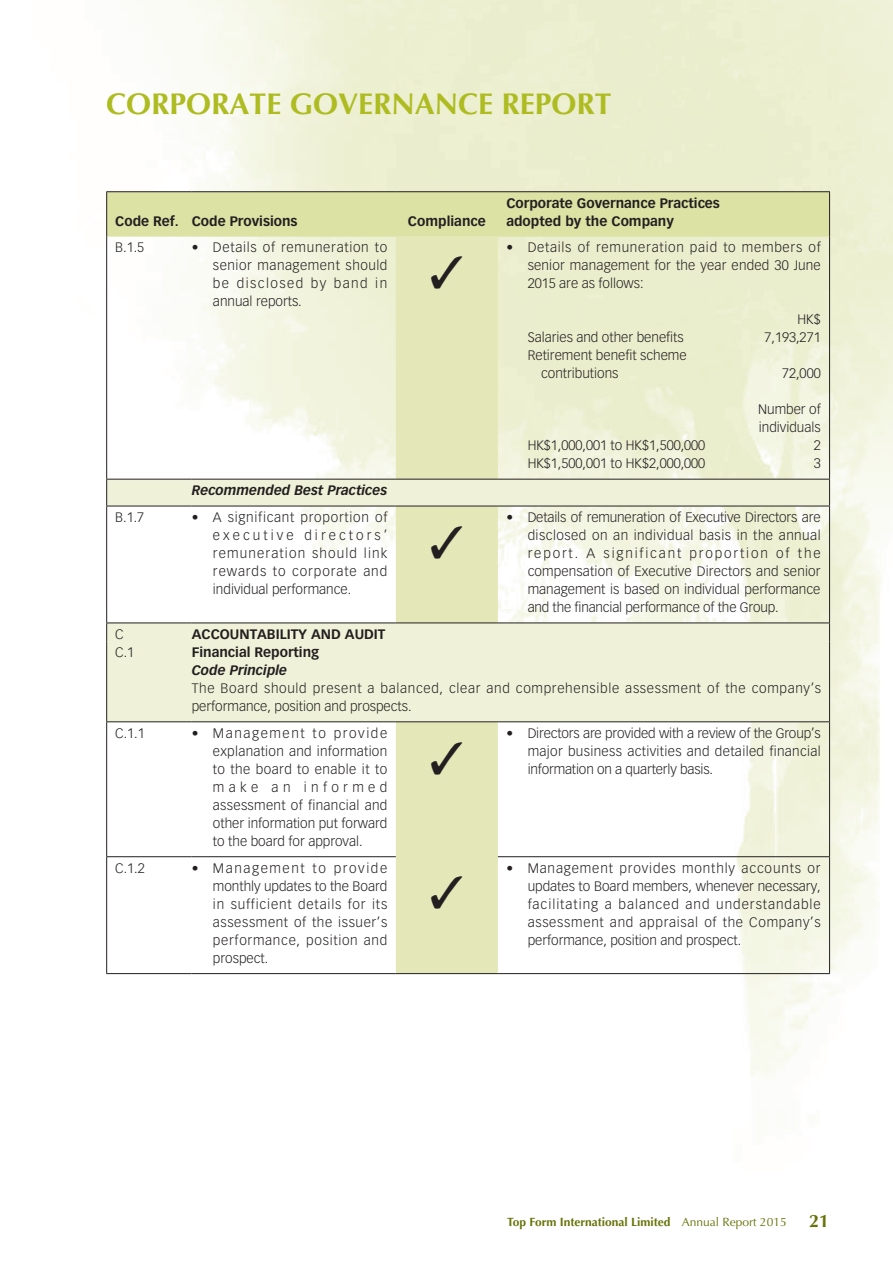
<style>
.page{position:relative;width:893px;height:1263px;background:#fff}
.page>*{position:absolute;margin:0;border:0;box-sizing:border-box;transform-origin:0 0}
.t1{font:700 30px "Optima LT Std";color:#aebc21}
.t2{font:700 18px "Optima LT Std";color:#677309}
._00_txt{font:300 13.5px/18px "Vectora LT Std";color:#231f20;text-align:justify}
._50_Table_txt{font:300 13.5px/18px "Vectora LT Std";letter-spacing:.045em;color:#231f20;text-align:justify}
._50_Table_txt-2{font:700 13.5px "Vectora LT Std";color:#231f20}
._50_Table_txt-3{font:italic 700 13.5px "Vectora LT Std";letter-spacing:-.005em;color:#231f20}
.t3{font:700 12px "Optima LT Std";color:#677309}
.s1{font-weight:400}
</style>
<div class="page">
<div style="left:107px;top:192px;width:722px;height:45px;background:#dce1a4"></div>
<div style="left:396px;top:237px;width:102px;height:736px;background:#e4e8b9"></div>
<svg style="left:107px;top:480px;width:722px;height:241px;fill:#eff2d9"></svg>
<hr style="left:106px;top:237px;width:1px;height:242px;background:#231f20">
<hr style="left:829px;top:237px;width:1px;height:242px;background:#231f20">
<hr style="left:106px;top:479px;width:86px;height:1px;background:#231f20">
<svg style="left:106px;top:479px;width:1px;height:27px"></svg>
<hr style="left:192px;top:479px;width:204px;height:1px;background:#231f20">
<hr style="left:396px;top:479px;width:102px;height:1px;background:#231f20">
<hr style="left:498px;top:479px;width:332px;height:1px;background:#231f20">
<svg style="left:829px;top:479px;width:1px;height:27px"></svg>
<hr style="left:106px;top:506px;width:86px;height:1px;background:#231f20">
<hr style="left:106px;top:506px;width:1px;height:116px;background:#231f20">
<hr style="left:192px;top:506px;width:204px;height:1px;background:#231f20">
<hr style="left:396px;top:506px;width:102px;height:1px;background:#231f20">
<hr style="left:498px;top:506px;width:332px;height:1px;background:#231f20">
<hr style="left:829px;top:506px;width:1px;height:116px;background:#231f20">
<hr style="left:106px;top:622px;width:86px;height:1px;background:#231f20">
<svg style="left:106px;top:623px;width:1px;height:18px"></svg>
<hr style="left:192px;top:622px;width:204px;height:1px;background:#231f20">
<hr style="left:396px;top:622px;width:102px;height:1px;background:#231f20">
<hr style="left:498px;top:622px;width:332px;height:1px;background:#231f20">
<svg style="left:829px;top:623px;width:1px;height:18px"></svg>
<hr style="left:106px;top:641px;width:1px;height:80px;background:#231f20">
<hr style="left:829px;top:641px;width:1px;height:80px;background:#231f20">
<hr style="left:106px;top:721px;width:86px;height:1px;background:#231f20">
<hr style="left:106px;top:722px;width:1px;height:134px;background:#231f20">
<hr style="left:192px;top:721px;width:204px;height:1px;background:#231f20">
<hr style="left:498px;top:721px;width:332px;height:1px;background:#231f20">
<hr style="left:829px;top:722px;width:1px;height:134px;background:#231f20">
<hr style="left:106px;top:856px;width:86px;height:1px;background:#231f20">
<hr style="left:106px;top:857px;width:1px;height:116px;background:#231f20">
<hr style="left:192px;top:856px;width:204px;height:1px;background:#231f20">
<hr style="left:498px;top:856px;width:332px;height:1px;background:#231f20">
<hr style="left:829px;top:857px;width:1px;height:116px;background:#231f20">
<hr style="left:106px;top:191px;width:86px;height:1px;background:#231f20">
<hr style="left:106px;top:192px;width:1px;height:45px;background:#231f20">
<hr style="left:192px;top:191px;width:204px;height:1px;background:#231f20">
<hr style="left:396px;top:191px;width:102px;height:1px;background:#231f20">
<hr style="left:498px;top:191px;width:332px;height:1px;background:#231f20">
<hr style="left:829px;top:192px;width:1px;height:45px;background:#231f20">
<hr style="left:396px;top:721px;width:102px;height:1px;background:#231f20">
<hr style="left:106px;top:973px;width:86px;height:1px;background:#231f20">
<hr style="left:192px;top:973px;width:204px;height:1px;background:#231f20">
<hr style="left:396px;top:973px;width:102px;height:1px;background:#231f20">
<hr style="left:498px;top:973px;width:332px;height:1px;background:#231f20">
<svg style="left:431px;top:257px;width:31px;height:32px"></svg>
<svg style="left:431px;top:526px;width:31px;height:33px"></svg>
<svg style="left:431px;top:742px;width:31px;height:32px"></svg>
<svg style="left:431px;top:877px;width:31px;height:32px"></svg>
<h1 class="t1" style="left:106px;top:87px;width:507px">CORPORATE GOVERNANCE REPORT</h1>
<p class="_50_Table_txt-2" style="left:115px;top:213px;width:65px">Code Ref.</p>
<p class="_50_Table_txt-2" style="left:192px;top:213px;width:107px">Code Provisions</p>
<p class="_50_Table_txt-2" style="left:408px;top:213px;width:79px">Compliance</p>
<p class="_50_Table_txt-2" style="left:506px;top:195px;width:215px">Corporate Governance Practices</p>
<p class="_50_Table_txt-2" style="left:506px;top:213px;width:169px">adopted by the Company</p>
<p class="_50_Table_txt" style="left:115px;top:239px;width:31px">B.1.5</p>
<p class="_50_Table_txt" style="left:213px;top:239px;width:176px;text-indent:-21px">• Details of remuneration to senior management should be disclosed by band in annual reports.</p>
<p class="_00_txt" style="left:528px;top:239px;width:295px;text-indent:-21px">• Details of remuneration paid to members of senior management for the year ended 30 June 2015 are as follows:</p>
<p class="_00_txt" style="left:797px;top:311px;width:25px">HK$</p>
<p class="_00_txt" style="left:528px;top:329px;width:158px">Salaries and other benefits</p>
<p class="_00_txt" style="left:764px;top:329px;width:58px">7,193,271</p>
<p class="_00_txt" style="left:528px;top:347px;width:161px">Retirement benefit scheme</p>
<p class="_00_txt" style="left:541px;top:365px;width:79px">contributions</p>
<p class="_00_txt" style="left:782px;top:365px;width:40px">72,000</p>
<p class="_00_txt" style="left:758px;top:401px;width:64px">Number of</p>
<p class="_00_txt" style="left:759px;top:419px;width:63px">individuals</p>
<p class="_00_txt" style="left:528px;top:437px;width:179px">HK$1,000,001 to HK$1,500,000</p>
<p class="_00_txt" style="left:814px;top:437px;width:9px">2</p>
<p class="_00_txt" style="left:528px;top:455px;width:179px">HK$1,500,001 to HK$2,000,000</p>
<p class="_00_txt" style="left:814px;top:455px;width:9px">3</p>
<p class="_50_Table_txt-3" style="left:192px;top:482px;width:197px">Recommended Best Practices</p>
<p class="_50_Table_txt" style="left:115px;top:508px;width:31px">B.1.7</p>
<p class="_50_Table_txt" style="left:213px;top:508px;width:176px;text-indent:-21px">• A significant proportion of executive directors’ remuneration should link rewards to corporate and individual performance.</p>
<p class="_00_txt" style="left:528px;top:508px;width:295px;text-indent:-21px">• Details of remuneration of Executive Directors are disclosed on an individual basis in the annual report. A significant proportion of the compensation of Executive Directors and senior management is based on individual performance and the financial performance of the Group.</p>
<p class="_50_Table_txt" style="left:115px;top:625px;width:10px">C</p>
<p class="_50_Table_txt-2" style="left:192px;top:626px;width:195px">ACCOUNTABILITY AND AUDIT</p>
<p class="_50_Table_txt" style="left:115px;top:643px;width:21px">C.1</p>
<p class="_50_Table_txt-2" style="left:192px;top:644px;width:129px">Financial Reporting</p>
<p class="_50_Table_txt-3" style="left:192px;top:662px;width:97px">Code Principle</p>
<p class="_50_Table_txt" style="left:192px;top:679px;width:631px">The Board should present a balanced, clear and comprehensible assessment of the company’s performance, position and prospects.</p>
<p class="_50_Table_txt" style="left:115px;top:724px;width:31px">C.1.1</p>
<p class="_50_Table_txt" style="left:213px;top:724px;width:176px;text-indent:-21px">• Management to provide explanation and information to the board to enable it to make an informed assessment of financial and other information put forward to the board for approval.</p>
<p class="_00_txt" style="left:528px;top:724px;width:295px;text-indent:-21px">• Directors are provided with a review of the Group’s major business activities and detailed financial information on a quarterly basis.</p>
<p class="_50_Table_txt" style="left:115px;top:859px;width:31px">C.1.2</p>
<p class="_50_Table_txt" style="left:213px;top:859px;width:176px;text-indent:-21px">• Management to provide monthly updates to the Board in sufficient details for its assessment of the issuer’s performance, position and prospect.</p>
<p class="_00_txt" style="left:528px;top:859px;width:295px;text-indent:-21px">• Management provides monthly accounts or updates to Board members, whenever necessary, facilitating a balanced and understandable assessment and appraisal of the Company’s performance, position and prospect.</p>
<p class="t3" style="left:507px;top:1215px;width:281px">Top Form International Limited <span class="s1">Annual Report 2015</span></p>
<h2 class="t2" style="left:809px;top:1210px;width:22px">21</h2>
</div>
